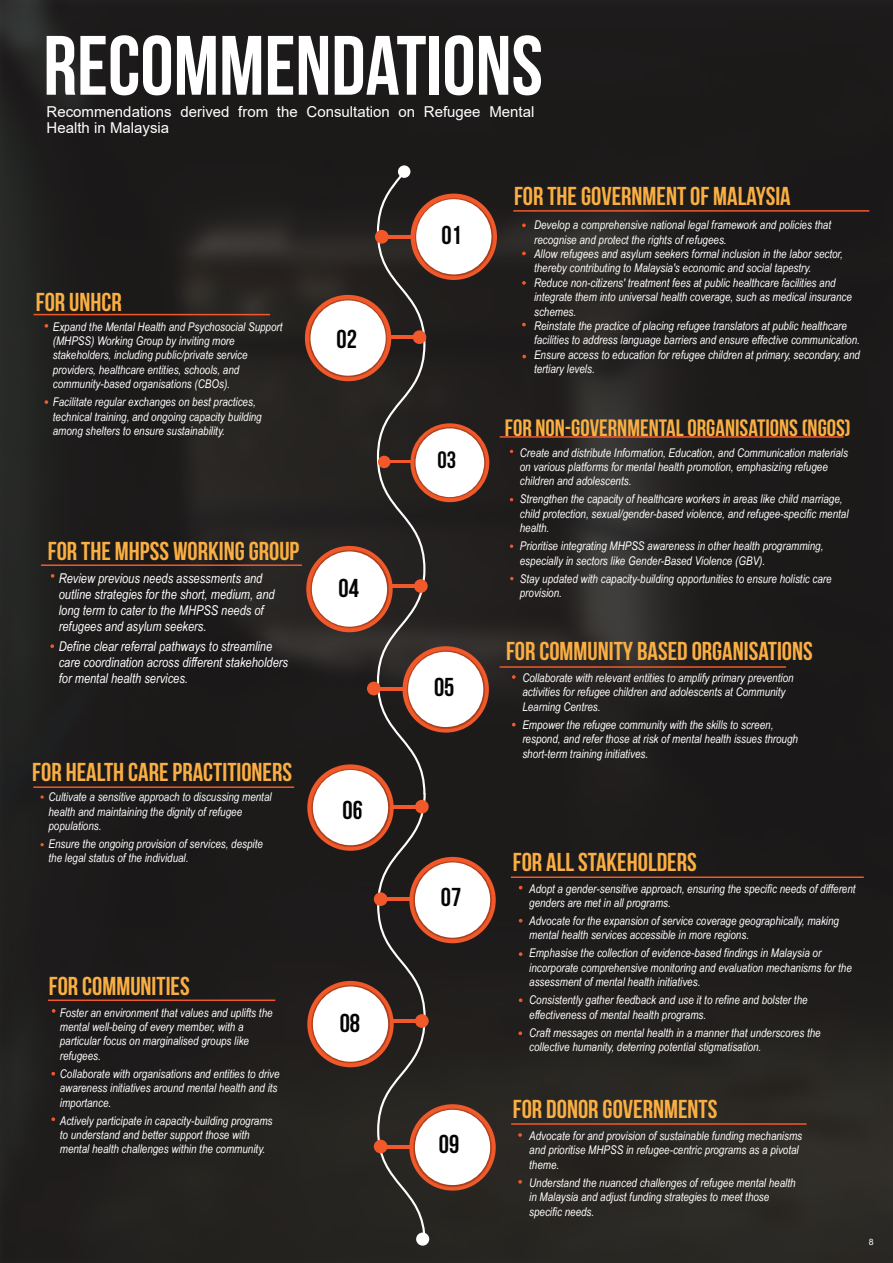
<style>
.page{position:relative;width:893px;height:1263px;background:#231f20}
.page>*{position:absolute;margin:0;border:0;box-sizing:border-box;transform-origin:0 0}
.t1{font:700 84px "Bebas Neue";color:#fff}
.t2{font:700 25.8px "Bebas Neue";color:#fbaf42}
.t3{font:700 25.8px "Bebas Neue";color:#040503}
.t4{font:700 23.55px "Bebas Neue";color:#fbaf42}
.t5{font:700 23.55px "Bebas Neue";color:#040503}
.t6{font:15px/16.5px "Arial";color:#fff}
.t7{font:italic 13.5px/16.2px "Arial Narrow";color:#fff}
.t8{font:italic 12px/14.4px "Arial Narrow";color:#fff}
.t9{font:8.7px "Arial";color:#fff}
</style>
<div class="page">
<img style="left:361px;top:165px;width:185px;height:115px">
<div style="left:416px;top:199px;width:75px;height:75px;background:#fff;border-radius:50%"></div>
<svg style="left:522px;top:223px;width:4px;height:4px"></svg>
<svg style="left:522px;top:251px;width:4px;height:4px"></svg>
<svg style="left:522px;top:281px;width:4px;height:4px"></svg>
<svg style="left:522px;top:322px;width:4px;height:5px"></svg>
<svg style="left:522px;top:354px;width:4px;height:5px"></svg>
<img style="left:376px;top:423px;width:138px;height:124px">
<div style="left:415px;top:428px;width:69px;height:69px;background:#fff;border-radius:50%"></div>
<svg style="left:510px;top:544px;width:3px;height:4px"></svg>
<svg style="left:510px;top:577px;width:4px;height:3px"></svg>
<img style="left:367px;top:632px;width:171px;height:101px">
<div style="left:408px;top:652px;width:75px;height:75px;background:#fff;border-radius:50%"></div>
<svg style="left:512px;top:675px;width:4px;height:4px"></svg>
<svg style="left:512px;top:723px;width:4px;height:3px"></svg>
<img style="left:256px;top:245px;width:185px;height:186px">
<div style="left:310px;top:300px;width:76px;height:76px;background:#fff;border-radius:50%"></div>
<svg style="left:44px;top:400px;width:4px;height:4px"></svg>
<svg style="left:44px;top:324px;width:4px;height:4px"></svg>
<img style="left:264px;top:496px;width:178px;height:186px">
<div style="left:312px;top:551px;width:75px;height:76px;background:#fff;border-radius:50%"></div>
<svg style="left:50px;top:644px;width:4px;height:4px"></svg>
<svg style="left:51px;top:574px;width:4px;height:4px"></svg>
<div style="left:416px;top:1232px;width:13px;height:13px;background:#fff;border-radius:50%"></div>
<img style="left:294px;top:715px;width:149px;height:136px">
<div style="left:313px;top:770px;width:75px;height:75px;background:#fff;border-radius:50%"></div>
<img style="left:373px;top:1104px;width:172px;height:136px">
<div style="left:415px;top:1110px;width:75px;height:75px;background:#fff;border-radius:50%"></div>
<svg style="left:518px;top:1133px;width:4px;height:4px"></svg>
<svg style="left:518px;top:1180px;width:4px;height:4px"></svg>
<img style="left:275px;top:980px;width:168px;height:137px">
<div style="left:313px;top:986px;width:75px;height:76px;background:#fff;border-radius:50%"></div>
<svg style="left:51px;top:1072px;width:4px;height:4px"></svg>
<svg style="left:52px;top:1009px;width:4px;height:4px"></svg>
<svg style="left:51px;top:1117px;width:4px;height:4px"></svg>
<img style="left:360px;top:807px;width:163px;height:186px">
<div style="left:415px;top:862px;width:75px;height:76px;background:#fff;border-radius:50%"></div>
<svg style="left:519px;top:952px;width:3px;height:4px"></svg>
<svg style="left:519px;top:998px;width:3px;height:4px"></svg>
<svg style="left:518px;top:1031px;width:4px;height:4px"></svg>
<svg style="left:40px;top:795px;width:4px;height:4px"></svg>
<svg style="left:40px;top:843px;width:4px;height:3px"></svg>
<hr style="left:513px;top:210px;width:356px;height:2px;background:#f1592a">
<hr style="left:34px;top:314px;width:236px;height:1px;background:#f1592a">
<hr style="left:41px;top:564px;width:261px;height:2px;background:#f1592a">
<hr style="left:33px;top:786px;width:261px;height:2px;background:#f1592a">
<hr style="left:48px;top:999px;width:227px;height:2px;background:#f1592a">
<hr style="left:511px;top:1123px;width:295px;height:2px;background:#f1592a">
<hr style="left:511px;top:876px;width:353px;height:2px;background:#f1592a">
<hr style="left:500px;top:666px;width:286px;height:2px;background:#f1592a">
<hr style="left:500px;top:436px;width:343px;height:2px;background:#f1592a">
<h1 class="t1" style="left:43px;top:20px;width:501px">RECOMMENDATIONS</h1>
<p class="t6" style="left:47px;top:103px;width:489px">Recommendations derived from the Consultation on Refugee Mental<br>Health in Malaysia</p>
<h2 class="t2" style="left:36px;top:288px;width:88px">FOR UNHCR</h2>
<p class="t8" style="left:53px;top:319px;width:231px">Expand the Mental Health and Psychosocial Support (MHPSS) Working Group by inviting more stakeholders, including public/private service providers, healthcare entities, schools, and community-based organisations (CBOs).</p>
<p class="t8" style="left:53px;top:394px;width:210px">Facilitate regular exchanges on best practices, technical training, and ongoing capacity building among shelters to ensure sustainability.</p>
<h2 class="t3" style="left:336px;top:324px;width:22px">02</h2>
<h2 class="t2" style="left:48px;top:536px;width:253px">FOR THE MHPSS WORKING GROUP</h2>
<p class="t7" style="left:59px;top:569px;width:217px">Review previous needs assessments and outline strategies for the short, medium, and long term to cater to the MHPSS needs of refugees and asylum seekers.</p>
<p class="t7" style="left:59px;top:638px;width:231px">Define clear referral pathways to streamline care coordination across different stakeholders for mental health services.</p>
<h2 class="t2" style="left:32px;top:758px;width:261px">FOR HEALTH CARE PRACTITIONERS</h2>
<p class="t8" style="left:48px;top:789px;width:225px">Cultivate a sensitive approach to discussing mental health and maintaining the dignity of refugee populations.</p>
<p class="t8" style="left:48px;top:836px;width:216px">Ensure the ongoing provision of services, despite the legal status of the individual.</p>
<h2 class="t3" style="left:339px;top:574px;width:22px">04</h2>
<h2 class="t3" style="left:342px;top:796px;width:22px">06</h2>
<h2 class="t2" style="left:49px;top:971px;width:142px">FOR COMMUNITIES</h2>
<p class="t8" style="left:60px;top:1005px;width:214px">Foster an environment that values and uplifts the mental well-being of every member, with a particular focus on marginalised groups like refugees.</p>
<p class="t8" style="left:60px;top:1066px;width:221px">Collaborate with organisations and entities to drive awareness initiatives around mental health and its importance.</p>
<p class="t8" style="left:60px;top:1113px;width:214px">Actively participate in capacity-building programs to understand and better support those with mental health challenges within the community.</p>
<h2 class="t3" style="left:340px;top:1009px;width:22px">08</h2>
<h2 class="t3" style="left:441px;top:221px;width:22px">01</h2>
<h3 class="t5" style="left:437px;top:447px;width:20px">03</h3>
<h2 class="t3" style="left:434px;top:672px;width:22px">05</h2>
<h2 class="t3" style="left:441px;top:883px;width:22px">07</h2>
<h2 class="t3" style="left:439px;top:1130px;width:22px">09</h2>
<h2 class="t2" style="left:514px;top:182px;width:278px">FOR THE GOVERNMENT OF MALAYSIA</h2>
<p class="t8" style="left:534px;top:218px;width:327px">Develop a comprehensive national legal framework and policies that recognise and protect the rights of refugees.<br>Allow refugees and asylum seekers formal inclusion in the labor sector, thereby contributing to Malaysia's economic and social tapestry.<br>Reduce non-citizens' treatment fees at public healthcare facilities and integrate them into universal health coverage, such as medical insurance schemes.<br>Reinstate the practice of placing refugee translators at public healthcare facilities to address language barriers and ensure effective communication.<br>Ensure access to education for refugee children at primary, secondary, and tertiary levels.</p>
<h3 class="t4" style="left:505px;top:415px;width:347px">FOR NON-GOVERNMENTAL ORGANISATIONS (NGOS)</h3>
<p class="t8" style="left:520px;top:445px;width:330px">Create and distribute Information, Education, and Communication materials on various platforms for mental health promotion, emphasizing refugee children and adolescents.</p>
<p class="t8" style="left:520px;top:492px;width:330px">Strengthen the capacity of healthcare workers in areas like child marriage, child protection, sexual/gender-based violence, and refugee-specific mental health.</p>
<p class="t8" style="left:520px;top:539px;width:305px">Prioritise integrating MHPSS awareness in other health programming, especially in sectors like Gender-Based Violence (GBV).</p>
<p class="t8" style="left:520px;top:571px;width:313px">Stay updated with capacity-building opportunities to ensure holistic care provision.</p>
<h2 class="t2" style="left:506px;top:637px;width:308px">FOR COMMUNITY BASED ORGANISATIONS</h2>
<p class="t8" style="left:522px;top:670px;width:273px">Collaborate with relevant entities to amplify primary prevention activities for refugee children and adolescents at Community<br>Learning Centres.</p>
<p class="t8" style="left:522px;top:717px;width:277px">Empower the refugee community with the skills to screen, respond, and refer those at risk of mental health issues through short-term training initiatives.</p>
<h2 class="t2" style="left:513px;top:848px;width:185px">FOR ALL STAKEHOLDERS</h2>
<p class="t8" style="left:529px;top:881px;width:328px">Adopt a gender-sensitive approach, ensuring the specific needs of different genders are met in all programs.</p>
<p class="t8" style="left:529px;top:913px;width:311px">Advocate for the expansion of service coverage geographically, making mental health services accessible in more regions.</p>
<p class="t8" style="left:529px;top:946px;width:324px">Emphasise the collection of evidence-based findings in Malaysia or incorporate comprehensive monitoring and evaluation mechanisms for the assessment of mental health initiatives.</p>
<p class="t8" style="left:529px;top:992px;width:280px">Consistently gather feedback and use it to refine and bolster the effectiveness of mental health programs.</p>
<p class="t8" style="left:529px;top:1025px;width:293px">Craft messages on mental health in a manner that underscores the collective humanity, deterring potential stigmatisation.</p>
<h2 class="t2" style="left:513px;top:1095px;width:206px">FOR DONOR GOVERNMENTS</h2>
<p class="t8" style="left:529px;top:1128px;width:274px">Advocate for and provision of sustainable funding mechanisms and prioritise MHPSS in refugee-centric programs as a pivotal theme.</p>
<p class="t8" style="left:529px;top:1175px;width:268px">Understand the nuanced challenges of refugee mental health in Malaysia and adjust funding strategies to meet those specific needs.</p>
<p class="t9" style="left:869px;top:1235px;width:6px">8</p>
</div>
